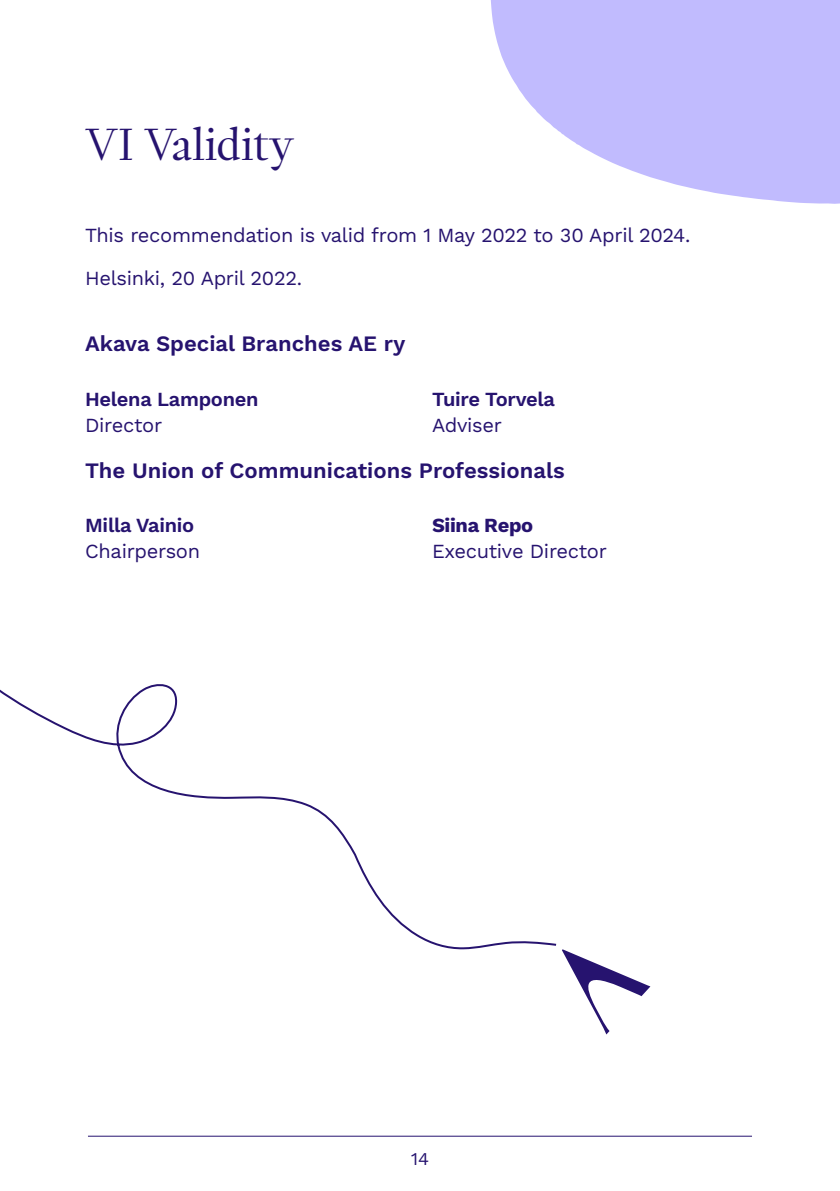
<style>
.page{position:relative;width:840px;height:1191px;background:#fff}
.page>*{position:absolute;margin:0;border:0;box-sizing:border-box;transform-origin:0 0}
.Otsikko_2__h3{font:44px "PP Writer";color:#26136f}
.Leipis{font:600 22px "Work Sans";color:#26136f}
.Leipis-2{font:20px/26px "Work Sans";letter-spacing:-.015em;color:#26136f}
.Leipis-3{font:600 20px/26px "Work Sans";letter-spacing:-.015em;color:#26136f}
.t1{font:18px "Work Sans";color:#26136f}
.s1{font-weight:400}
.s2{font-weight:700}
</style>
<div class="page">
<hr style="left:88px;top:1135px;width:663px;height:1px;background:#26136f">
<svg style="left:490px;top:0;width:349px;height:204px;fill:#c1bbfe"></svg>
<svg style="left:0;top:684px;width:557px;height:266px"></svg>
<svg style="left:562px;top:949px;width:88px;height:85px"></svg>
<h3 class="Otsikko_2__h3" style="left:85px;top:115px;width:211px">VI Validity</h3>
<p class="Leipis-2" style="left:85px;top:223px;width:606px">This recommendation is valid from 1 May 2022 to 30 April 2024.</p>
<p class="Leipis-2" style="left:85px;top:266px;width:218px">Helsinki, 20 April 2022.</p>
<p class="Leipis" style="left:85px;top:331px;width:322px">Akava Special Branches AE ry</p>
<p class="Leipis-3" style="left:85px;top:387px;width:175px">Helena Lamponen<br><span class="s1">Director</span></p>
<p class="Leipis-3" style="left:432px;top:387px;width:124px">Tuire Torvela<br><span class="s1">Adviser</span></p>
<p class="Leipis" style="left:85px;top:457px;width:481px">The Union of Communications Professionals</p>
<p class="Leipis-3" style="left:85px;top:513px;width:116px">Milla Vainio<br><span class="s1">Chairperson</span></p>
<p class="Leipis-2" style="left:432px;top:513px;width:176px"><span class="s2">Siina Repo<br></span>Executive Director</p>
<p class="t1" style="left:410px;top:1148px;width:20px">14</p>
</div>
